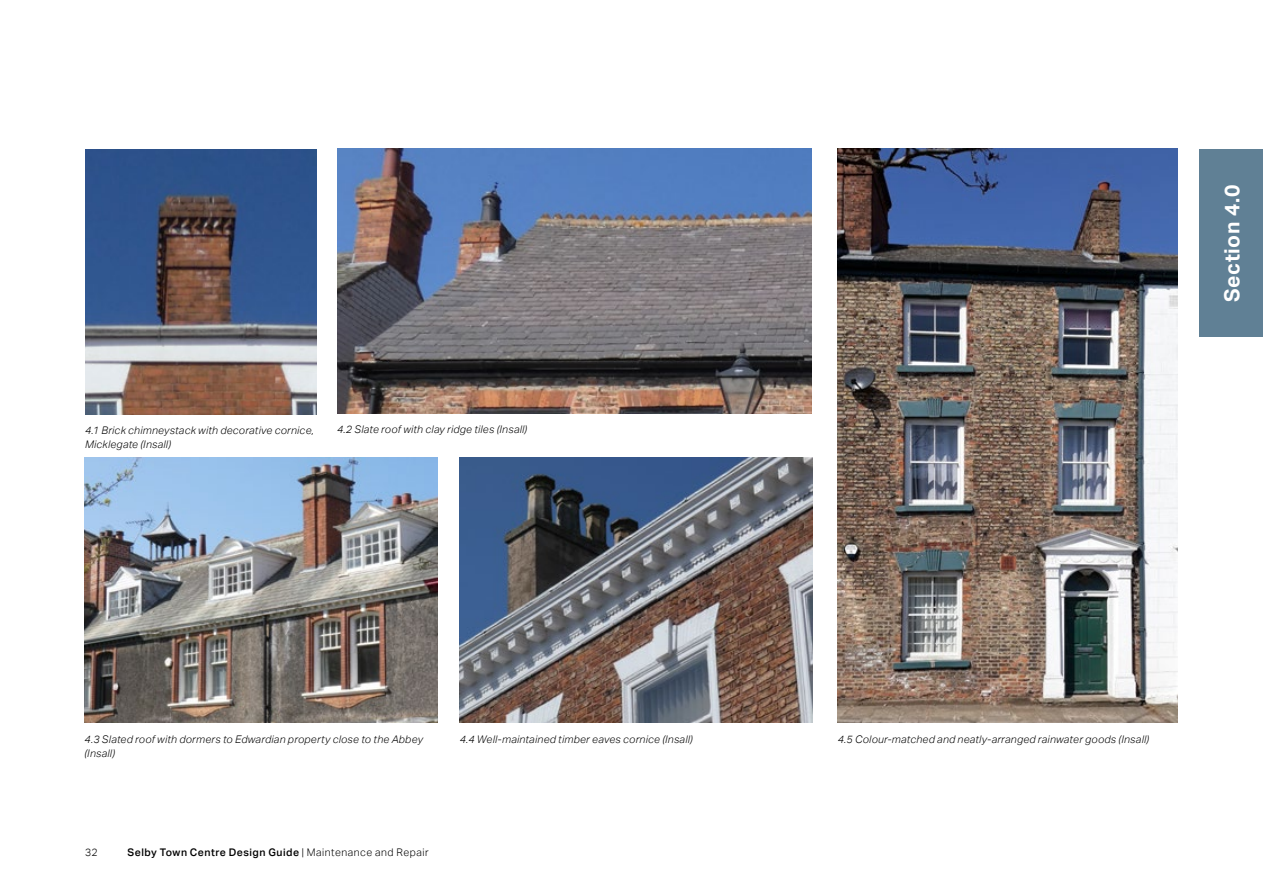
<style>
.page{position:relative;width:1263px;height:893px;background:#fff}
.page>*{position:absolute;margin:0;border:0;box-sizing:border-box;transform-origin:0 0}
.t1{font:700 21px "Aktiv Grotesk";letter-spacing:.025em;color:#fff}
.t2{font:italic 300 10.5px/14.2px "Aktiv Grotesk";letter-spacing:.025em;color:#000}
.t3{font:500 10.5px "Aktiv Grotesk";letter-spacing:.05em;color:#000}
.t4{font:300 10.5px "Aktiv Grotesk";color:#000}
.s1{font-weight:300}
</style>
<div class="page">
<div style="left:1199px;top:150px;width:64px;height:187px;background:#608095"></div>
<img style="left:460px;top:458px;width:352px;height:264px">
<img style="left:85px;top:150px;width:232px;height:265px">
<img style="left:85px;top:458px;width:352px;height:264px">
<img style="left:838px;top:149px;width:340px;height:574px">
<img style="left:337px;top:149px;width:474px;height:264px">
<p class="t2" style="left:85px;top:423px;width:230px">4.1 Brick chimneystack with decorative cornice,<br>Micklegate (Insall)</p>
<p class="t2" style="left:337px;top:422px;width:192px">4.2 Slate roof with clay ridge tiles (Insall)</p>
<h1 class="t1" style="left:1220px;top:302px;width:118px;rotate:-90deg">Section 4.0</h1>
<p class="t2" style="left:460px;top:732px;width:235px">4.4 Well-maintained timber eaves cornice (Insall)</p>
<p class="t2" style="left:85px;top:732px;width:340px">4.3 Slated roof with dormers to Edwardian property close to the Abbey (Insall)</p>
<p class="t2" style="left:838px;top:732px;width:313px">4.5 Colour-matched and neatly-arranged rainwater goods (Insall)</p>
<p class="t4" style="left:85px;top:846px;width:14px">32</p>
<p class="t3" style="left:128px;top:846px;width:303px">Selby Town Centre Design Guide <span class="s1">| Maintenance and Repair</span></p>
</div>
